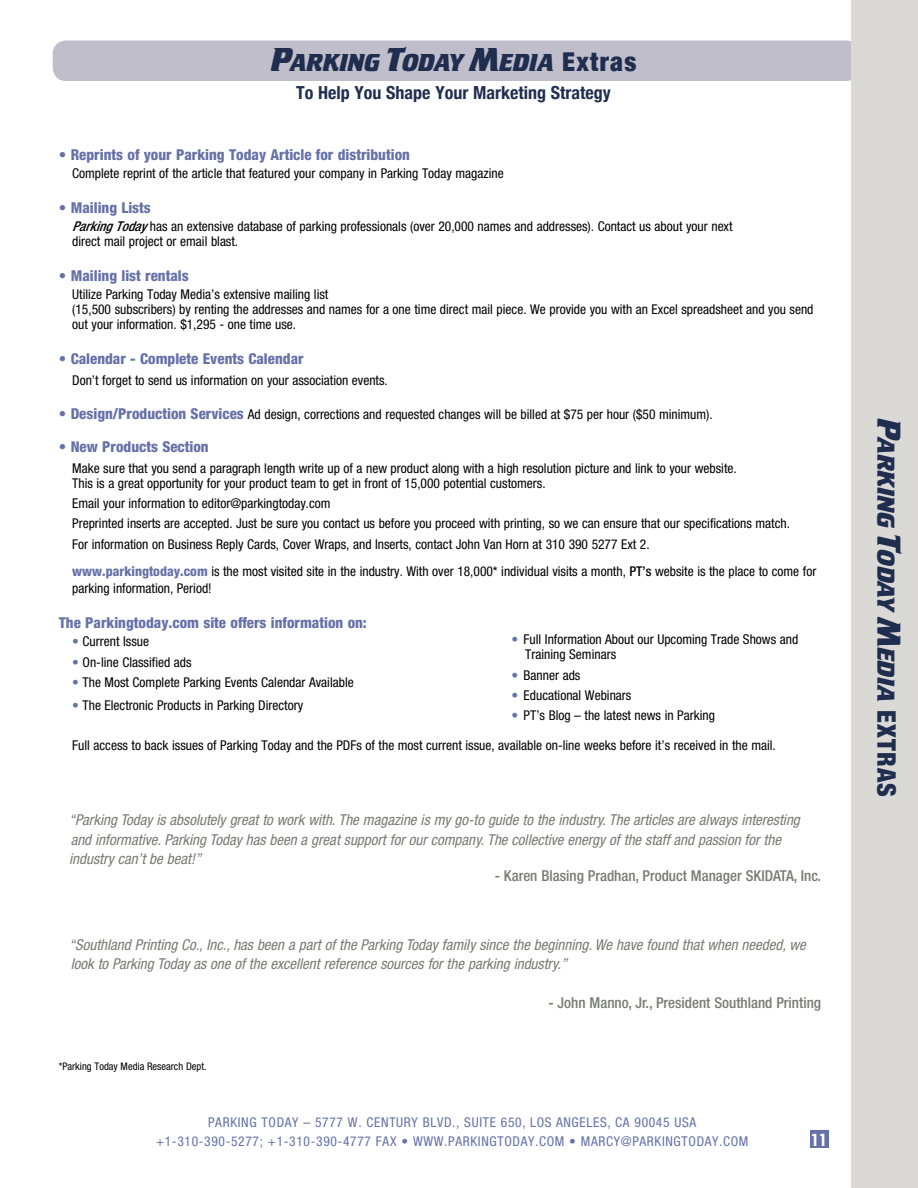
<style>
.page{position:relative;width:918px;height:1188px;background:#fff}
.page>*{position:absolute;margin:0;border:0;box-sizing:border-box;transform-origin:0 0}
.t1{font:25.5px "Crillee Bold Italic Plain";letter-spacing:-.025em;color:#1f2d4f}
.t2{font:700 condensed 18px "Helvetica Neue";color:#1f2d4f}
.t3{font:700 condensed 18px "Folio BT";color:#fff}
.t4{font:italic condensed 15px/19.5px "Helvetica Neue";color:#787b71}
.t5{font:800 condensed 15px "Helvetica Neue";color:#6571a7}
.t6{font:500 condensed 15px "Helvetica Neue";color:#787b71}
.t7{font:condensed 13.5px/15px "Helvetica Neue";color:#000}
.t8{font:condensed 13.5px/19.5px "Helvetica Neue";letter-spacing:.05em;color:#6571a7;text-align:center}
.t9{font:condensed 10.5px "Helvetica Neue";color:#000}
.s1{font-size:34.5px}
.s2{font-family:"Helvetica Neue";font-weight:900;font-stretch:condensed;font-size:25.95px}
.s3{font-weight:500;font-style:italic}
.s4{font-weight:800;font-size:15px;color:#6571a7}
.s5{font-weight:800;color:#6571a7}
.s6{font-weight:500}
.s7{color:#6571a7}
.s8{font-family:"Helvetica Neue";font-weight:900;font-stretch:condensed}
</style>
<div class="page">
<div style="left:810px;top:1130px;width:18px;height:18px;background:#6571a7"></div>
<div style="left:53px;top:40px;width:807px;height:41px;background:#c0beca;border-radius:14px"></div>
<div style="left:851px;top:0;width:67px;height:1188px;background:#dad9d6"></div>
<h1 class="t1" style="left:270px;top:47px;width:367px"><span class="s1">P</span>ARKING <span class="s1">T</span>ODAY <span class="s1">M</span>EDIA <span class="s2">Extras</span></h1>
<h2 class="t2" style="left:296px;top:78px;width:316px">To Help You Shape Your Marketing Strategy</h2>
<p class="t5" style="left:59px;top:145px;width:353px">• Reprints of your Parking Today Article for distribution</p>
<p class="t7" style="left:72px;top:166px;width:433px">Complete reprint of the article that featured your company in Parking Today magazine</p>
<p class="t5" style="left:59px;top:198px;width:94px">• Mailing Lists</p>
<p class="t7" style="left:72px;top:219px;width:662px"><span class="s3">ParkingToday</span>has an extensive database of parking professionals (over 20,000 names and addresses). Contact us about your next direct mail project or email blast.</p>
<p class="t5" style="left:59px;top:266px;width:132px">• Mailing list rentals</p>
<p class="t7" style="left:72px;top:287px;width:743px">Utilize Parking Today Media’s extensive mailing list<br>(15,500 subscribers) by renting the addresses and names for a one time direct mail piece. We provide you with an Excel spreadsheet and you send out your information. $1,295 - one time use.</p>
<p class="t5" style="left:59px;top:349px;width:247px">• Calendar - Complete Events Calendar</p>
<p class="t7" style="left:72px;top:372px;width:317px">Don’t forget to send us information on your association events.</p>
<p class="t7" style="left:59px;top:407px;width:656px"><span class="s4">• Design/Production Services</span> Ad design, corrections and requested changes will be billed at $75 per hour ($50 minimum).</p>
<p class="t5" style="left:59px;top:438px;width:152px">• New Products Section</p>
<p class="t7" style="left:72px;top:460px;width:666px">Make sure that you send a paragraph length write up of a new product along with a high resolution picture and link to your website.<br>This is a great opportunity for your product team to get in front of 15,000 potential customers.</p>
<p class="t7" style="left:72px;top:493px;width:719px;line-height:20.4px">Email your information to editor@parkingtoday.com<br>Preprinted inserts are accepted. Just be sure you contact us before you proceed with printing, so we can ensure that our specifications match.<br>For information on Business Reply Cards, Cover Wraps, and Inserts, contact John Van Horn at 310 390 5277 Ext 2.</p>
<p class="t7" style="left:72px;top:563px;width:746px;line-height:17.2px"><span class="s5">www.parkingtoday.com</span> is the most visited site in the industry. With over 18,000* individual visits a month, <span class="s6">PT’s</span> website is the place to come for parking information, Period!</p>
<p class="t5" style="left:59px;top:614px;width:310px">The Parkingtoday.com site offers information on:</p>
<p class="t7" style="left:72px;top:634px;width:78px"><span class="s7">•</span> Current Issue</p>
<p class="t7" style="left:72px;top:654px;width:121px"><span class="s7">•</span> On-line Classified ads</p>
<p class="t7" style="left:72px;top:675px;width:283px"><span class="s7">•</span> The Most Complete Parking Events Calendar Available</p>
<p class="t7" style="left:72px;top:697px;width:233px"><span class="s7">•</span> The Electronic Products in Parking Directory</p>
<p class="t7" style="left:72px;top:737px;width:705px">Full access to back issues of Parking Today and the PDFs of the most current issue, available on-line weeks before it’s received in the mail.</p>
<p class="t7" style="left:525px;top:632px;width:275px;text-indent:-14px"><span class="s7">•</span> Full Information About our Upcoming Trade Shows and<br>Training Seminars</p>
<p class="t7" style="left:512px;top:667px;width:70px"><span class="s7">•</span> Banner ads</p>
<p class="t7" style="left:512px;top:688px;width:121px"><span class="s7">•</span> Educational Webinars</p>
<p class="t7" style="left:512px;top:708px;width:205px"><span class="s7">•</span> PT’s Blog – the latest news in Parking</p>
<p class="t4" style="left:69px;top:810px;width:732px">“Parking Today is absolutely great to work with. The magazine is my go-to guide to the industry. The articles are always interesting and informative. Parking Today has been a great support for our company. The collective energy of the staff and passion for the industry can’t be beat!”</p>
<p class="t6" style="left:495px;top:866px;width:328px">- Karen Blasing Pradhan, Product Manager SKIDATA, Inc.</p>
<p class="t4" style="left:69px;top:934px;width:738px">“Southland Printing Co., Inc., has been a part of the Parking Today family since the beginning. We have found that when needed, we look to Parking Today as one of the excellent reference sources for the parking industry.”</p>
<p class="t6" style="left:548px;top:994px;width:274px">- John Manno, Jr., President Southland Printing</p>
<p class="t9" style="left:59px;top:1060px;width:149px">*Parking Today Media Research Dept.</p>
<p class="t8" style="left:156px;top:1112px;width:594px">PARKING TODAY – 5777 W. CENTURY BLVD., SUITE 650, LOS ANGELES, CA 90045 USA +1-310-390-5277; +1-310-390-4777 FAX • WWW.PARKINGTODAY.COM • MARCY@PARKINGTODAY.COM</p>
<h2 class="t3" style="left:811px;top:1128px;width:17px">11</h2>
<h1 class="t1" style="left:901px;top:418px;width:380px;rotate:90deg"><span class="s1">P</span>ARKING <span class="s1">T</span>ODAY <span class="s1">M</span>EDIA <span class="s8">EXTRAS</span></h1>
</div>
